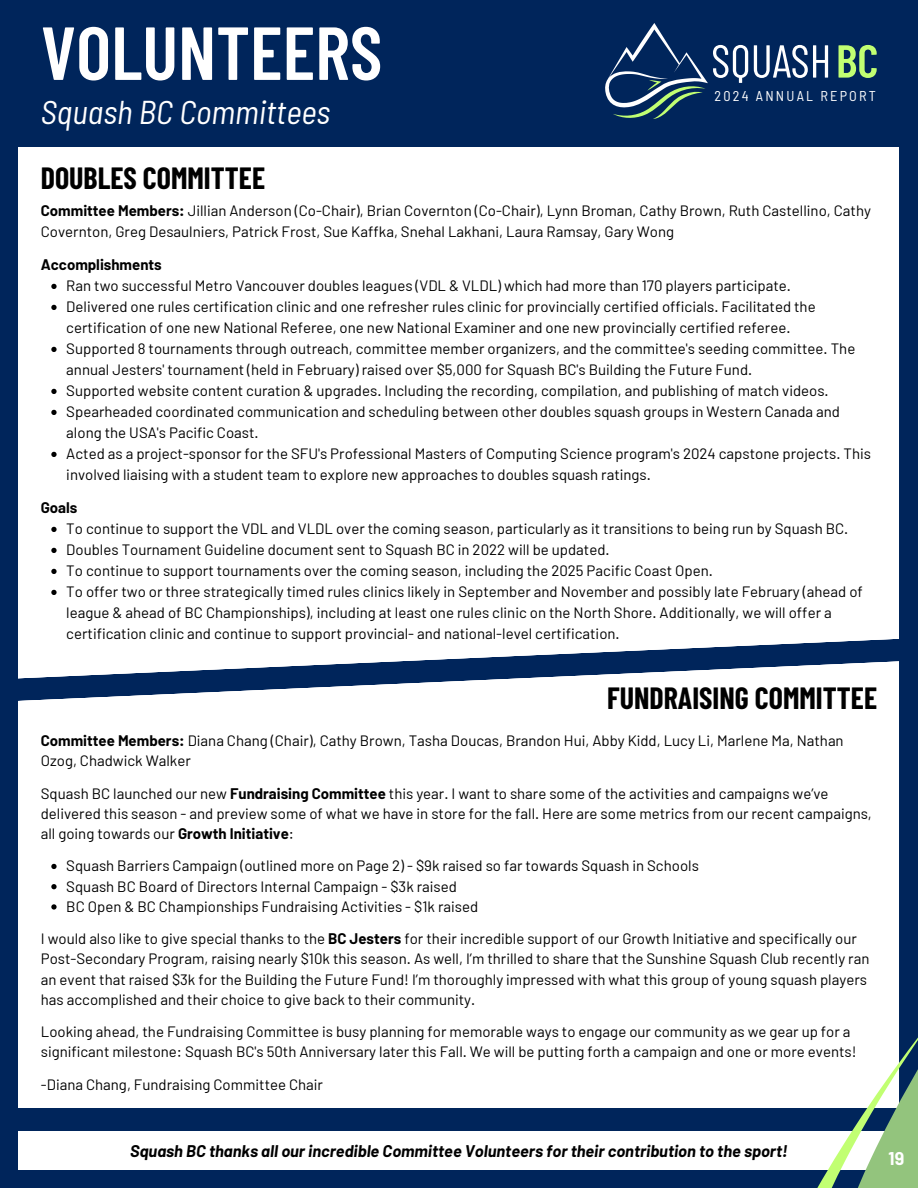
<style>
.page{position:relative;width:918px;height:1188px;background:#00255b}
.page>*{position:absolute;margin:0;border:0;box-sizing:border-box;transform-origin:0 0}
.t1{font:600 75px "Barlow Condensed";color:#fff}
.t2{font:italic semi-condensed 33px "Barlow";color:#fff}
.t3{font:700 30px "Barlow Condensed";color:#000}
.t4{font:700 18px "Barlow";color:#fff}
.t5{font:italic 700 16.5px "Barlow";color:#000}
.t6{font:15px/21px "Barlow";color:#000}
.t7{font:700 15px "Barlow";color:#000}
.t8{font:semi-condensed 14.25px "Barlow";letter-spacing:.155em;color:#fff}
.s1{font-weight:700}
</style>
<div class="page">
<div style="left:19px;top:148px;width:880px;height:1022px;background:#fff"></div>
<div style="left:0;top:1108px;width:918px;height:23px;background:#00255b"></div>
<svg style="left:817px;top:1037px;width:101px;height:151px"></svg>
<svg style="left:605px;top:23px;width:102px;height:96px"></svg>
<svg style="left:713px;top:45px;width:115px;height:38px"></svg>
<svg style="left:839px;top:45px;width:38px;height:33px"></svg>
<svg style="left:18px;top:631px;width:881px;height:76px"></svg>
<svg style="left:51px;top:284px;width:6px;height:5px"></svg>
<svg style="left:51px;top:305px;width:6px;height:5px"></svg>
<svg style="left:51px;top:347px;width:6px;height:5px"></svg>
<svg style="left:51px;top:389px;width:6px;height:5px"></svg>
<svg style="left:51px;top:410px;width:6px;height:5px"></svg>
<svg style="left:51px;top:452px;width:6px;height:5px"></svg>
<svg style="left:51px;top:527px;width:6px;height:5px"></svg>
<svg style="left:51px;top:548px;width:6px;height:5px"></svg>
<svg style="left:51px;top:569px;width:6px;height:5px"></svg>
<svg style="left:51px;top:590px;width:6px;height:5px"></svg>
<svg style="left:51px;top:864px;width:6px;height:5px"></svg>
<svg style="left:51px;top:884px;width:6px;height:5px"></svg>
<svg style="left:51px;top:904px;width:6px;height:6px"></svg>
<p class="t1" style="left:41px;top:5px;width:343px">VOLUNTEERS</p>
<p class="t2" style="left:41px;top:91px;width:291px">Squash BC Committees</p>
<h3 class="t3" style="left:41px;top:159px;width:226px">DOUBLES COMMITTEE</h3>
<h1 class="t8" style="left:715px;top:87px;width:163px">2024 ANNUAL REPORT</h1>
<h4 class="t6" style="left:41px;top:200px;width:832px"><span class="s1">Committee Members:</span> Jillian Anderson (Co-Chair), Brian Covernton (Co-Chair), Lynn Broman, Cathy Brown, Ruth Castellino, Cathy<br>Covernton, Greg Desaulniers, Patrick Frost, Sue Kaffka, Snehal Lakhani, Laura Ramsay, Gary Wong</h4>
<p class="t7" style="left:41px;top:255px;width:123px">Accomplishments</p>
<p class="t6" style="left:66px;top:275px;width:726px">Ran two successful Metro Vancouver doubles leagues (VDL &amp; VLDL) which had more than 170 players participate.</p>
<p class="t6" style="left:66px;top:296px;width:751px">Delivered one rules certification clinic and one refresher rules clinic for provincially certified officials. Facilitated the certification of one new National Referee, one new National Examiner and one new provincially certified referee.</p>
<p class="t6" style="left:66px;top:338px;width:791px">Supported 8 tournaments through outreach, committee member organizers, and the committee's seeding committee. The annual Jesters' tournament (held in February) raised over $5,000 for Squash BC's Building the Future Fund.</p>
<p class="t6" style="left:66px;top:380px;width:764px">Supported website content curation &amp; upgrades. Including the recording, compilation, and publishing of match videos.</p>
<p class="t6" style="left:66px;top:401px;width:775px">Spearheaded coordinated communication and scheduling between other doubles squash groups in Western Canada and along the USA's Pacific Coast.</p>
<h4 class="t6" style="left:66px;top:443px;width:806px">Acted as a project-sponsor for the SFU's Professional Masters of Computing Science program's 2024 capstone projects. This involved liaising with a student team to explore new approaches to doubles squash ratings.</h4>
<p class="t7" style="left:41px;top:498px;width:38px">Goals</p>
<p class="t6" style="left:66px;top:518px;width:784px">To continue to support the VDL and VLDL over the coming season, particularly as it transitions to being run by Squash BC.</p>
<p class="t6" style="left:66px;top:539px;width:545px">Doubles Tournament Guideline document sent to Squash BC in 2022 will be updated.</p>
<p class="t6" style="left:66px;top:560px;width:648px">To continue to support tournaments over the coming season, including the 2025 Pacific Coast Open.</p>
<h2 class="t6" style="left:66px;top:581px;width:798px">To offer two or three strategically timed rules clinics likely in September and November and possibly late February (ahead of league &amp; ahead of BC Championships), including at least one rules clinic on the North Shore. Additionally, we will offer a certification clinic and continue to support provincial- and national-level certification.</h2>
<h2 class="t3" style="left:607px;top:679px;width:271px">FUNDRAISING COMMITTEE</h2>
<h5 class="t6" style="left:41px;top:730px;width:804px;line-height:20.2px"><span class="s1">Committee Members:</span> Diana Chang (Chair), Cathy Brown, Tasha Doucas, Brandon Hui, Abby Kidd, Lucy Li, Marlene Ma, Nathan<br>Ozog, Chadwick Walker</h5>
<h5 class="t6" style="left:41px;top:782px;width:833px;line-height:20.2px">Squash BC launched our new <span class="s1">Fundraising Committee</span> this year. I want to share some of the activities and campaigns we’ve delivered this season - and preview some of what we have in store for the fall. Here are some metrics from our recent campaigns, all going towards our <span class="s1">Growth Initiative</span>:</h5>
<p class="t6" style="left:66px;top:855px;width:634px">Squash Barriers Campaign (outlined more on Page 2) - $9k raised so far towards Squash in Schools</p>
<p class="t6" style="left:66px;top:875px;width:392px">Squash BC Board of Directors Internal Campaign - $3k raised</p>
<p class="t6" style="left:66px;top:895px;width:413px">BC Open &amp; BC Championships Fundraising Activities - $1k raised</p>
<h5 class="t6" style="left:41px;top:928px;width:830px;line-height:20.2px">I would also like to give special thanks to the <span class="s1">BC Jesters</span> for their incredible support of our Growth Initiative and specifically our Post-Secondary Program, raising nearly $10k this season. As well, I’m thrilled to share that the Sunshine Squash Club recently ran an event that raised $3k for the Building the Future Fund! I’m thoroughly impressed with what this group of young squash players has accomplished and their choice to give back to their community.</h5>
<h5 class="t6" style="left:41px;top:1021px;width:817px;line-height:20.2px">Looking ahead, the Fundraising Committee is busy planning for memorable ways to engage our community as we gear up for a significant milestone: Squash BC's 50th Anniversary later this Fall. We will be putting forth a campaign and one or more events!</h5>
<h5 class="t6" style="left:41px;top:1073px;width:284px">-Diana Chang, Fundraising Committee Chair</h5>
<h5 class="t5" style="left:130px;top:1140px;width:659px">Squash BC thanks all our incredible Committee Volunteers for their contribution to the sport!</h5>
<p class="t4" style="left:889px;top:1147px;width:17px">19</p>
</div>
